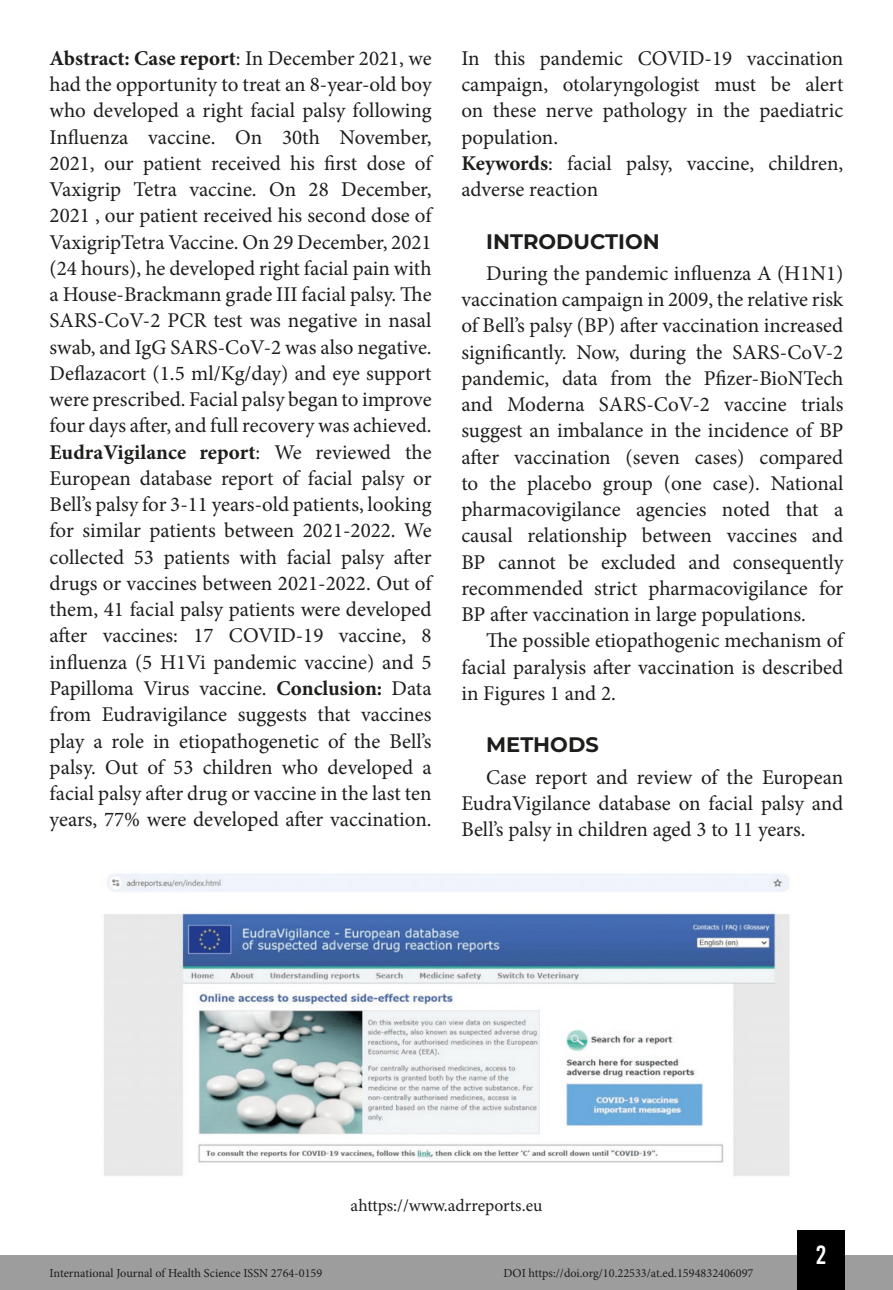
<style>
.page{position:relative;width:893px;height:1290px;background:#fff}
.page>*{position:absolute;margin:0;border:0;box-sizing:border-box;transform-origin:0 0}
.t1{font:26.25px "Bebas Kai";color:#fff}
.Resumo{font:21px/26.2px "Minion Pro";color:#1d1d1b;text-align:justify}
.TXT{font:21px/26.2px "Minion Pro";color:#1d1d1b;text-align:justify}
.TITULO{font:700 21px "Montserrat";color:#1d1d1b}
.Info_Imagem{font:17.5px "Minion Pro";color:#1d1d1b}
.t2{font:12.25px "Minion Pro";color:#1d1d1b}
.s1{font-weight:700}
</style>
<div class="page">
<div style="left:0;top:1255px;width:893px;height:35px;background:#9d9d9d"></div>
<div style="left:797px;top:1230px;width:48px;height:60px;background:#000"></div>
<img style="left:104px;top:873px;width:686px;height:303px">
<p class="Resumo" style="left:50px;top:45px;width:384px"><span class="s1">Abstract: Case report</span>: In December 2021, we had the opportunity to treat an 8-year-old boy who developed a right facial palsy following Influenza vaccine. On 30th November, 2021, our patient received his first dose of Vaxigrip Tetra vaccine. On 28 December, 2021 , our patient received his second dose of VaxigripTetra Vaccine. On 29 December, 2021 (24 hours), he developed right facial pain with a House-Brackmann grade III facial palsy. The SARS-CoV-2 PCR test was negative in nasal swab, and IgG SARS-CoV-2 was also negative.<br>Deflazacort (1.5 ml/Kg/day) and eye support were prescribed. Facial palsy began to improve four days after, and full recovery was achieved.<br><span class="s1">EudraVigilance report</span>: We reviewed the European database report of facial palsy or Bell’s palsy for 3-11 years-old patients, looking for similar patients between 2021-2022. We collected 53 patients with facial palsy after drugs or vaccines between 2021-2022. Out of them, 41 facial palsy patients were developed after vaccines: 17 COVID-19 vaccine, 8 influenza (5 H1Vi pandemic vaccine) and 5<br>Papilloma Virus vaccine. <span class="s1">Conclusion:</span> Data from Eudravigilance suggests that vaccines play a role in etiopathogenetic of the Bell’s palsy. Out of 53 children who developed a facial palsy after drug or vaccine in the last ten years, 77% were developed after vaccination.</p>
<p class="Resumo" style="left:461px;top:45px;width:383px">In this pandemic COVID-19 vaccination campaign, otolaryngologist must be alert on these nerve pathology in the paediatric population.</p>
<p class="Resumo" style="left:461px;top:150px;width:383px"><span class="s1">Keywords</span>: facial palsy, vaccine, children, adverse reaction</p>
<p class="TITULO" style="left:486px;top:226px;width:175px">INTRODUCTION</p>
<p class="TXT" style="left:461px;top:260px;width:384px;text-indent:25px">During the pandemic influenza A (H1N1) vaccination campaign in 2009, the relative risk of Bell’s palsy (BP) after vaccination increased significantly. Now, during the SARS-CoV-2 pandemic, data from the Pfizer-BioNTech and Moderna SARS-CoV-2 vaccine trials suggest an imbalance in the incidence of BP after vaccination (seven cases) compared to the placebo group (one case). National pharmacovigilance agencies noted that a causal relationship between vaccines and BP cannot be excluded and consequently recommended strict pharmacovigilance for BP after vaccination in large populations.</p>
<p class="TXT" style="left:461px;top:628px;width:383px;text-indent:25px">The possible etiopathogenic mechanism of facial paralysis after vaccination is described in Figures 1 and 2.</p>
<p class="TITULO" style="left:486px;top:730px;width:114px">METHODS</p>
<p class="TXT" style="left:461px;top:764px;width:383px;text-indent:25px">Case report and review of the European EudraVigilance database on facial palsy and Bell’s palsy in children aged 3 to 11 years.</p>
<p class="Info_Imagem" style="left:351px;top:1193px;width:193px">ahttps://www.adrreports.eu</p>
<p class="t2" style="left:50px;top:1265px;width:274px">International Journal of Health Science ISSN 2764-0159</p>
<p class="t2" style="left:503px;top:1265px;width:252px">DOI https://doi.org/10.22533/at.ed.1594832406097</p>
<p class="t1" style="left:816px;top:1241px;width:12px">2</p>
</div>
